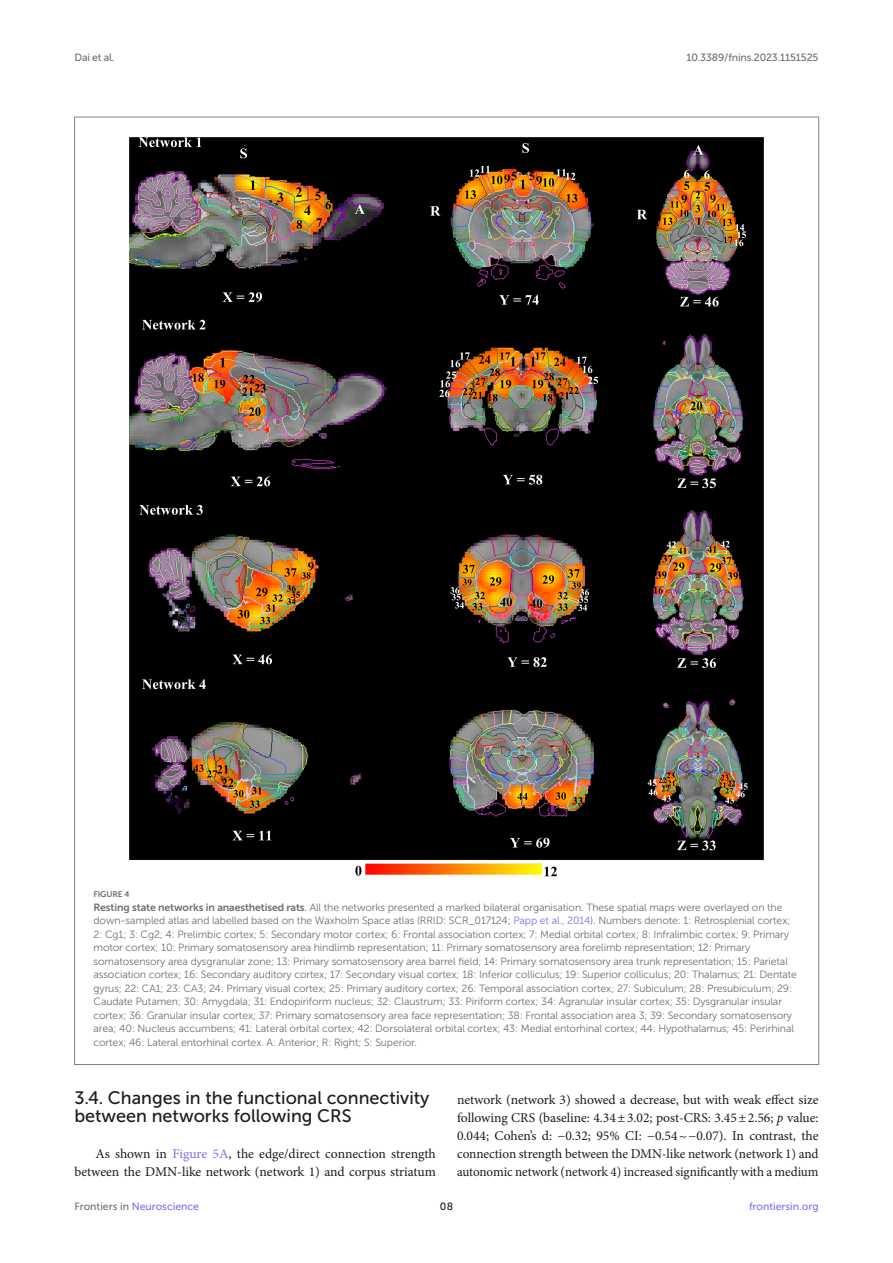
<style>
.page{position:relative;width:893px;height:1263px;background:#fff}
.page>*{position:absolute;margin:0;border:0;box-sizing:border-box;transform-origin:0 0}
.HEAD_2{font:18px/18px "Museo Sans 500";color:#1b1c1b}
.TEXT_FLUSH{font:13.5px/18px "Minion Pro";letter-spacing:-.005em;color:#1b1c1b;text-align:right}
.FIG_LEG{font:10.5px/13.5px "Museo Sans 300";letter-spacing:-.01em;color:#706f70}
.t1{font:10.5px "Museo Sans 500";color:#856df0}
.t2{font:10.5px "Museo Sans 500";letter-spacing:-.015em;color:#706f70}
.t3{font:10.5px "Museo Sans 500";color:#1b1c1b}
.FIG_HD{font:8.25px "Museo Sans 700";letter-spacing:-.01em;color:#706f70}
.s1{font-family:"Museo Sans 700"}
.s2{color:#856df0}
.s3{font-style:italic}
.s4{color:#706f70}
</style>
<div class="page">
<img style="left:129px;top:137px;width:635px;height:740px">
<p class="t2" style="left:74px;top:51px;width:42px">Dai et al.</p>
<p class="t2" style="left:686px;top:51px;width:134px">10.3389/fnins.2023.1151525</p>
<p class="FIG_HD" style="left:94px;top:889px;width:37px">FIGURE 4</p>
<p class="FIG_LEG" style="left:94px;top:900px;width:705px"><span class="s1">Resting state networks in anaesthetised rats</span>. All the networks presented a marked bilateral organisation. These spatial maps were overlayed on the down-sampled atlas and labelled based on the Waxholm Space atlas (RRID: SCR_017124; <span class="s2">Papp et al., 2014</span>). Numbers denote: 1: Retrosplenial cortex; 2: Cg1; 3: Cg2; 4: Prelimbic cortex; 5: Secondary motor cortex; 6: Frontal association cortex; 7: Medial orbital cortex; 8: Infralimbic cortex; 9: Primary motor cortex; 10: Primary somatosensory area hindlimb representation; 11: Primary somatosensory area forelimb representation; 12: Primary somatosensory area dysgranular zone; 13: Primary somatosensory area barrel field; 14: Primary somatosensory area trunk representation; 15: Parietal association cortex; 16: Secondary auditory cortex; 17: Secondary visual cortex; 18: Inferior colliculus; 19: Superior colliculus; 20: Thalamus; 21: Dentate gyrus; 22: CA1; 23: CA3; 24: Primary visual cortex; 25: Primary auditory cortex; 26: Temporal association cortex; 27: Subiculum; 28: Presubiculum; 29:<br>Caudate Putamen; 30: Amygdala; 31: Endopiriform nucleus; 32: Claustrum; 33: Piriform cortex; 34: Agranular insular cortex; 35: Dysgranular insular cortex; 36: Granular insular cortex; 37: Primary somatosensory area face representation; 38: Frontal association area 3; 39: Secondary somatosensory area; 40: Nucleus accumbens; 41: Lateral orbital cortex; 42: Dorsolateral orbital cortex; 43: Medial entorhinal cortex; 44: Hypothalamus; 45: Perirhinal cortex; 46: Lateral entorhinal cortex. A: Anterior; R: Right; S: Superior.</p>
<p class="HEAD_2" style="left:74px;top:1089px;width:357px">3.4. Changes in the functional connectivity between networks following CRS</p>
<p class="TEXT_FLUSH" style="left:74px;top:1145px;width:363px">As shown in <span class="s2">Figure 5A</span>, the edge/direct connection strength between the DMN-like network (network 1) and corpus striatum</p>
<p class="TEXT_FLUSH" style="left:457px;top:1091px;width:363px;text-align:justify">network (network 3) showed a decrease, but with weak effect size following CRS (baseline: 4.34±3.02; post-CRS: 3.45±2.56; <span class="s3">p</span> value:<br>0.044; Cohen’s d: −0.32; 95% CI: −0.54~−0.07). In contrast, the connection strength between the DMN-like network (network 1) and autonomic network (network 4) increased significantly with a medium</p>
<p class="t1" style="left:74px;top:1200px;width:126px"><span class="s4">Frontiers in</span> Neuroscience</p>
<p class="t3" style="left:440px;top:1200px;width:15px">08</p>
<p class="t1" style="left:749px;top:1200px;width:71px">frontiersin.org</p>
</div>
